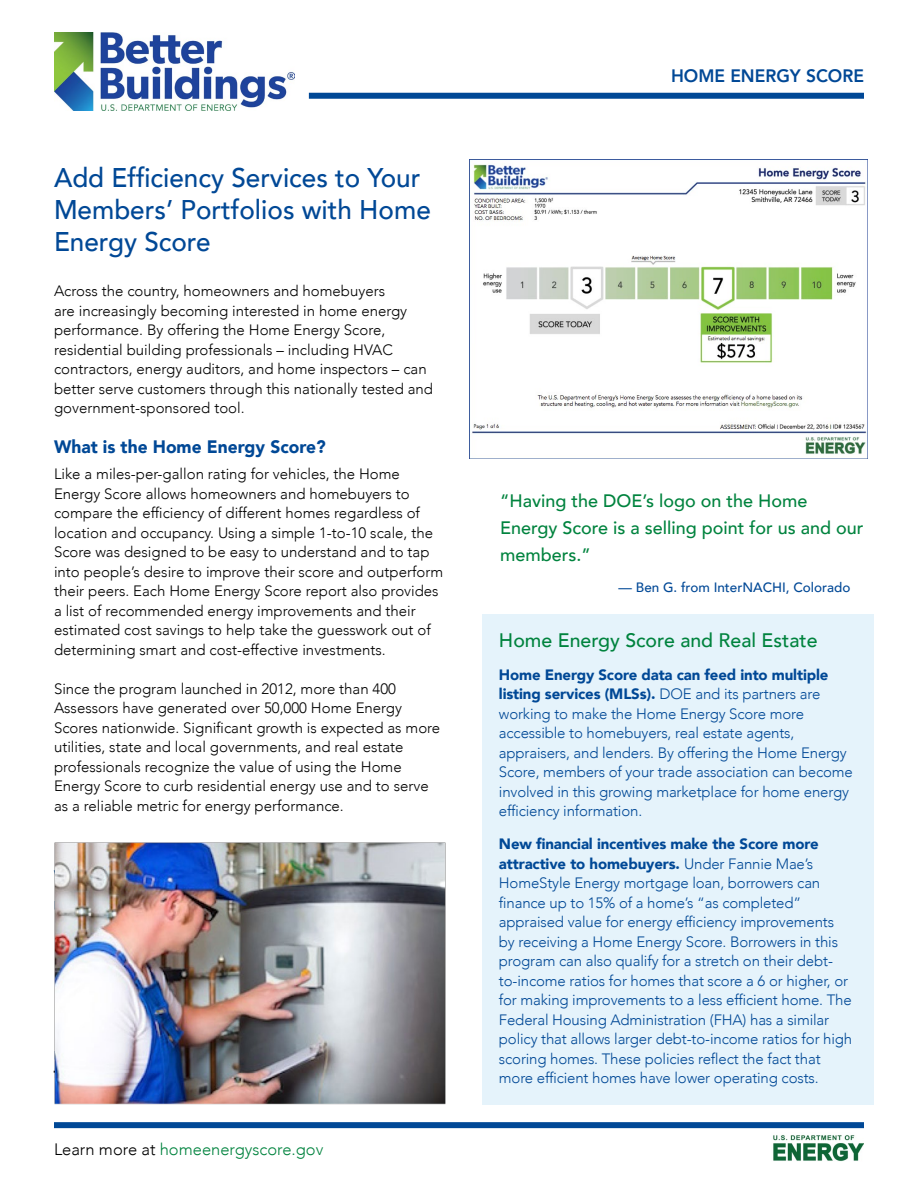
<style>
.page{position:relative;width:918px;height:1188px;background:#fff}
.page>*{position:absolute;margin:0;border:0;box-sizing:border-box;transform-origin:0 0}
.t1{font:500 27px/32.2px "Avenir";color:#004896}
.t2{font:500 19.5px "Avenir";color:#00833e}
.t3{font:500 18px/27px "Avenir";color:#00833e}
.t4{font:900 18px "Avenir";color:#004896}
.t5{font:800 18px "Avenir";color:#004896}
.t6{font:300 16.5px "Avenir";color:#00833e}
.t7{font:300 15px/19.5px "Avenir";color:#000}
.t8{font:300 15px/19.5px "Avenir";letter-spacing:-.01em;color:#004896}
.t9{font:500 13.5px "Avenir";color:#004896}
.s1{color:#000}
.s2{font-weight:900}
</style>
<div class="page">
<div style="left:54px;top:1122px;width:810px;height:6px;background:#004896"></div>
<img style="left:54px;top:32px;width:240px;height:79px">
<div style="left:309px;top:93px;width:555px;height:6px;background:#004896"></div>
<img style="left:773px;top:1135px;width:91px;height:27px">
<img style="left:54px;top:843px;width:392px;height:261px">
<div style="left:483px;top:614px;width:391px;height:490px;background:#e5f3fb"></div>
<img style="left:469px;top:160px;width:399px;height:299px">
<svg style="left:55px;top:1051px;width:7px;height:9px"></svg>
<h1 class="t1" style="left:54px;top:160px;width:378px">Add Efficiency Services to Your<br>Members’ Portfolios with Home<br>Energy Score</h1>
<p class="t7" style="left:54px;top:281px;width:381px">Across the country, homeowners and homebuyers<br>are increasingly becoming interested in home energy performance. By offering the Home Energy Score, residential building professionals – including HVAC contractors, energy auditors, and home inspectors – can better serve customers through this nationally tested and government-sponsored tool.</p>
<p class="t4" style="left:54px;top:431px;width:273px">What is the Home Energy Score?</p>
<p class="t7" style="left:54px;top:464px;width:391px">Like a miles-per-gallon rating for vehicles, the Home Energy Score allows homeowners and homebuyers to compare the efficiency of different homes regardless of location and occupancy. Using a simple 1-to-10 scale, the Score was designed to be easy to understand and to tap into people’s desire to improve their score and outperform their peers. Each Home Energy Score report also provides a list of recommended energy improvements and their estimated cost savings to help take the guesswork out of determining smart and cost-effective investments.</p>
<p class="t7" style="left:54px;top:679px;width:388px">Since the program launched in 2012, more than 400<br>Assessors have generated over 50,000 Home Energy Scores nationwide. Significant growth is expected as more utilities, state and local governments, and real estate professionals recognize the value of using the Home Energy Score to curb residential energy use and to serve as a reliable metric for energy performance.</p>
<p class="t6" style="left:54px;top:1140px;width:271px"><span class="s1">Learn more at</span> homeenergyscore.gov</p>
<p class="t5" style="left:671px;top:62px;width:194px">HOME ENERGY SCORE</p>
<p class="t3" style="left:500px;top:486px;width:365px">“Having the DOE’s logo on the Home<br>Energy Score is a selling point for us and our members.”</p>
<p class="t9" style="left:619px;top:576px;width:233px">— Ben G. from InterNACHI, Colorado</p>
<h2 class="t2" style="left:499px;top:623px;width:320px">Home Energy Score and Real Estate</h2>
<p class="t8" style="left:499px;top:665px;width:355px"><span class="s2">Home Energy Score data can feed into multiple listing services (MLSs).</span> DOE and its partners are working to make the Home Energy Score more accessible to homebuyers, real estate agents, appraisers, and lenders. By offering the Home Energy Score, members of your trade association can become involved in this growing marketplace for home energy efficiency information.</p>
<p class="t8" style="left:499px;top:834px;width:355px"><span class="s2">New financial incentives make the Score more attractive to homebuyers.</span> Under Fannie Mae’s HomeStyle Energy mortgage loan, borrowers can finance up to 15% of a home’s “as completed” appraised value for energy efficiency improvements by receiving a Home Energy Score. Borrowers in this program can also qualify for a stretch on their debt&shy;to-income ratios for homes that score a 6 or higher, or for making improvements to a less efficient home. The Federal Housing Administration (FHA) has a similar policy that allows larger debt-to-income ratios for high scoring homes. These policies reflect the fact that more efficient homes have lower operating costs.</p>
</div>
